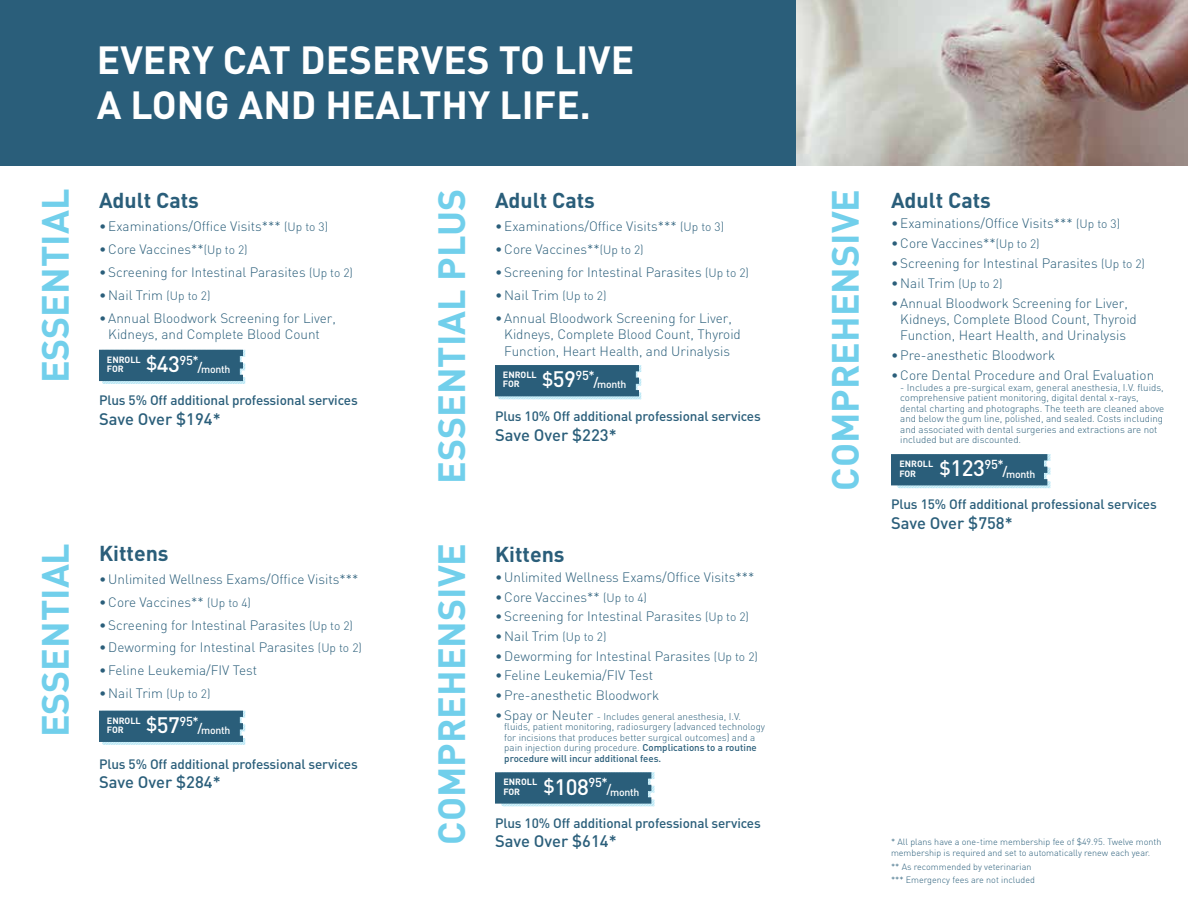
<style>
.page{position:relative;width:1188px;height:918px;background:#fff}
.page>*{position:absolute;margin:0;border:0;box-sizing:border-box;transform-origin:0 0}
.t1{font:700 38.85px/44.5px "DIN";color:#fff}
.t2{font:700 37.5px "DIN";color:#71cfeb}
.t3{font:500 22.2px "DIN";letter-spacing:-.02em;color:#fff}
.t4{font:700 21.3px "DIN";color:#2a5e7a}
.t5{font:500 16.5px "DIN";color:#2a5e7a}
.t6{font:300 13.5px/16.2px "DIN";color:#2a5e7a}
.t7{font:500 13.5px "DIN";letter-spacing:-.01em;color:#2a5e7a}
.t8{font:500 10.5px "DIN";letter-spacing:-.025em;color:#fff}
.t9{font:300 9.75px/10.5px "DIN";color:#2a5e7a}
.t10{font:300 9px/10.5px "DIN";color:#2a5e7a}
.t11{font:700 9px/9.4px "DIN";color:#fff}
.s1{font-size:12px}
.s2{font-weight:500;font-size:22.2px}
.s3{font-size:12.9px}
.s4{font-size:13.5px}
.s5{font-weight:500}
.s6{font-size:18.6px}
</style>
<div class="page">
<svg style="left:99px;top:350px;width:147px;height:34px;background:#3c6e88"></svg>
<svg style="left:99px;top:711px;width:147px;height:34px;background:#3d6e88"></svg>
<svg style="left:495px;top:365px;width:147px;height:34px;background:#3b6d87"></svg>
<svg style="left:891px;top:454px;width:160px;height:34px;background:#3b6d87"></svg>
<svg style="left:495px;top:772px;width:160px;height:34px;background:#3b6d87"></svg>
<div style="left:0;top:0;width:796px;height:166px;background:#2a5e7a"></div>
<img style="left:796px;top:0;width:392px;height:166px">
<h1 class="t1" style="left:97px;top:36px;width:539px">EVERY CAT DESERVES TO LIVE<br>A LONG AND HEALTHY LIFE.</h1>
<h2 class="t2" style="left:31px;top:383px;width:196px;rotate:-90deg">ESSENTIAL</h2>
<h3 class="t4" style="left:99px;top:187px;width:102px">Adult Cats</h3>
<p class="t6" style="left:99px;top:218px;width:231px">•Examinations/Office Visits*** <span class="s1">(Up to 3)</span></p>
<p class="t6" style="left:99px;top:241px;width:150px">•Core Vaccines**<span class="s1">(Up to 2)</span></p>
<p class="t6" style="left:99px;top:264px;width:256px">•Screening for Intestinal Parasites <span class="s1">(Up to 2)</span></p>
<p class="t6" style="left:99px;top:287px;width:113px">•Nail Trim <span class="s1">(Up to 2)</span></p>
<p class="t6" style="left:99px;top:310px;width:238px;text-align:center">•Annual Bloodwork Screening for Liver,<br>Kidneys, and Complete Blood Count</p>
<p class="t11" style="left:107px;top:354px;width:93px">ENROLL<br>FOR <sup>$</sup><span class="s2">43</span><sup>95*</sup></p>
<p class="t8" style="left:198px;top:363px;width:34px"><span class="s3">/</span>month</p>
<p class="t7" style="left:99px;top:391px;width:260px">Plus 5% Off additional professional services</p>
<p class="t5" style="left:99px;top:408px;width:123px">Save Over $194*</p>
<h2 class="t2" style="left:31px;top:737px;width:196px;rotate:-90deg">ESSENTIAL</h2>
<h3 class="t4" style="left:99px;top:539px;width:71px">Kittens</h3>
<p class="t6" style="left:99px;top:571px;width:261px">•Unlimited Wellness Exams/Office Visits***</p>
<p class="t6" style="left:99px;top:593px;width:154px">•Core Vaccines** <span class="s1">(Up to 4)</span></p>
<p class="t6" style="left:99px;top:616px;width:256px">•Screening for Intestinal Parasites <span class="s1">(Up to 2)</span></p>
<p class="t6" style="left:99px;top:639px;width:264px">•Deworming for Intestinal Parasites <span class="s1">(Up to 2)</span></p>
<p class="t6" style="left:99px;top:662px;width:160px">• Feline Leukemia/FIV Test</p>
<p class="t6" style="left:99px;top:685px;width:113px">•Nail Trim <span class="s1">(Up to 2)</span></p>
<p class="t11" style="left:107px;top:715px;width:93px">ENROLL<br>FOR <sup>$</sup><span class="s2">57</span><sup>95*</sup></p>
<p class="t8" style="left:198px;top:724px;width:34px"><span class="s3">/</span>month</p>
<p class="t7" style="left:99px;top:755px;width:260px">Plus 5% Off additional professional services</p>
<p class="t5" style="left:99px;top:772px;width:123px">Save Over $284*</p>
<h2 class="t2" style="left:427px;top:484px;width:297px;rotate:-90deg">ESSENTIAL PLUS</h2>
<h2 class="t2" style="left:427px;top:845px;width:303px;rotate:-90deg">COMPREHENSIVE</h2>
<h3 class="t4" style="left:495px;top:187px;width:102px">Adult Cats</h3>
<p class="t6" style="left:495px;top:218px;width:231px">•Examinations/Office Visits*** <span class="s1">(Up to 3)</span></p>
<p class="t6" style="left:495px;top:241px;width:150px">•Core Vaccines**<span class="s1">(Up to 2)</span></p>
<p class="t6" style="left:495px;top:264px;width:256px">•Screening for Intestinal Parasites <span class="s1">(Up to 2)</span></p>
<p class="t6" style="left:495px;top:287px;width:113px">•Nail Trim <span class="s1">(Up to 2)</span></p>
<p class="t6" style="left:504px;top:310px;width:238px;text-indent:-9px">•Annual Bloodwork Screening for Liver,<br>Kidneys, Complete Blood Count, Thyroid<br>Function, Heart Health, and Urinalysis</p>
<p class="t11" style="left:503px;top:370px;width:93px">ENROLL<br>FOR <sup>$</sup><span class="s2">59</span><sup>95*</sup></p>
<p class="t8" style="left:594px;top:378px;width:34px"><span class="s3">/</span>month</p>
<p class="t7" style="left:495px;top:408px;width:267px">Plus 10% Off additional professional services</p>
<p class="t5" style="left:495px;top:425px;width:123px">Save Over $223*</p>
<h3 class="t4" style="left:495px;top:541px;width:71px">Kittens</h3>
<p class="t6" style="left:495px;top:569px;width:261px">•Unlimited Wellness Exams/Office Visits***</p>
<p class="t6" style="left:495px;top:589px;width:154px">•Core Vaccines** <span class="s1">(Up to 4)</span></p>
<p class="t6" style="left:495px;top:608px;width:256px">•Screening for Intestinal Parasites <span class="s1">(Up to 2)</span></p>
<p class="t6" style="left:495px;top:628px;width:113px">•Nail Trim <span class="s1">(Up to 2)</span></p>
<p class="t6" style="left:495px;top:648px;width:264px">•Deworming for Intestinal Parasites <span class="s1">(Up to 2)</span></p>
<p class="t6" style="left:495px;top:667px;width:160px">•Feline Leukemia/FIV Test</p>
<p class="t6" style="left:495px;top:687px;width:166px">•Pre-anesthetic Bloodwork</p>
<p class="t9" style="left:504px;top:711px;width:262px;text-indent:-9px"><span class="s4">•Spay or Neuter</span> - Includes general anesthesia, I.V. fluids, patient monitoring, radiosurgery (advanced technology for incisions that produces better surgical outcomes) and a pain injection during procedure. <span class="s5">Complications to a routine procedure will incur additional fees.</span></p>
<p class="t11" style="left:503px;top:777px;width:35px">ENROLL<br>FOR</p>
<h3 class="t3" style="left:544px;top:772px;width:66px"><span class="s6">$</span>108<sup>95*</sup></h3>
<p class="t8" style="left:607px;top:785px;width:34px"><span class="s3">/</span>month</p>
<p class="t7" style="left:495px;top:814px;width:267px">Plus 10% Off additional professional services</p>
<p class="t5" style="left:495px;top:831px;width:123px">Save Over $614*</p>
<h2 class="t2" style="left:821px;top:491px;width:303px;rotate:-90deg">COMPREHENSIVE</h2>
<h3 class="t4" style="left:891px;top:187px;width:102px">Adult Cats</h3>
<p class="t6" style="left:891px;top:215px;width:231px">•Examinations/Office Visits*** <span class="s1">(Up to 3)</span></p>
<p class="t6" style="left:891px;top:235px;width:150px">•Core Vaccines**<span class="s1">(Up to 2)</span></p>
<p class="t6" style="left:891px;top:255px;width:256px">•Screening for Intestinal Parasites <span class="s1">(Up to 2)</span></p>
<p class="t6" style="left:891px;top:275px;width:113px">•Nail Trim <span class="s1">(Up to 2)</span></p>
<p class="t6" style="left:900px;top:295px;width:238px;text-indent:-9px">•Annual Bloodwork Screening for Liver,<br>Kidneys, Complete Blood Count, Thyroid<br>Function, Heart Health, and Urinalysis</p>
<p class="t6" style="left:891px;top:347px;width:166px">•Pre-anesthetic Bloodwork</p>
<p class="t6" style="left:891px;top:367px;width:265px">•Core Dental Procedure and Oral Evaluation</p>
<p class="t9" style="left:900px;top:382px;width:265px">- Includes a pre-surgical exam, general anesthesia, I.V. fluids, comprehensive patient monitoring, digital dental x-rays, dental charting and photographs. The teeth are cleaned above and below the gum line, polished, and sealed. Costs including and associated with dental surgeries and extractions are not included but are discounted.</p>
<p class="t11" style="left:899px;top:459px;width:35px">ENROLL<br>FOR</p>
<h3 class="t3" style="left:940px;top:454px;width:66px"><span class="s6">$</span>123<sup>95*</sup></h3>
<p class="t8" style="left:1003px;top:467px;width:34px"><span class="s3">/</span>month</p>
<p class="t7" style="left:891px;top:495px;width:267px">Plus 15% Off additional professional services</p>
<p class="t5" style="left:891px;top:512px;width:123px">Save Over $758*</p>
<p class="t10" style="left:891px;top:837px;width:272px">* All plans have a one-time membership fee of $49.95. Twelve month membership is required and set to automatically renew each year.</p>
<p class="t10" style="left:891px;top:859px;width:145px;line-height:13.8px">** As recommended by veterinarian *** Emergency fees are not included</p>
</div>
